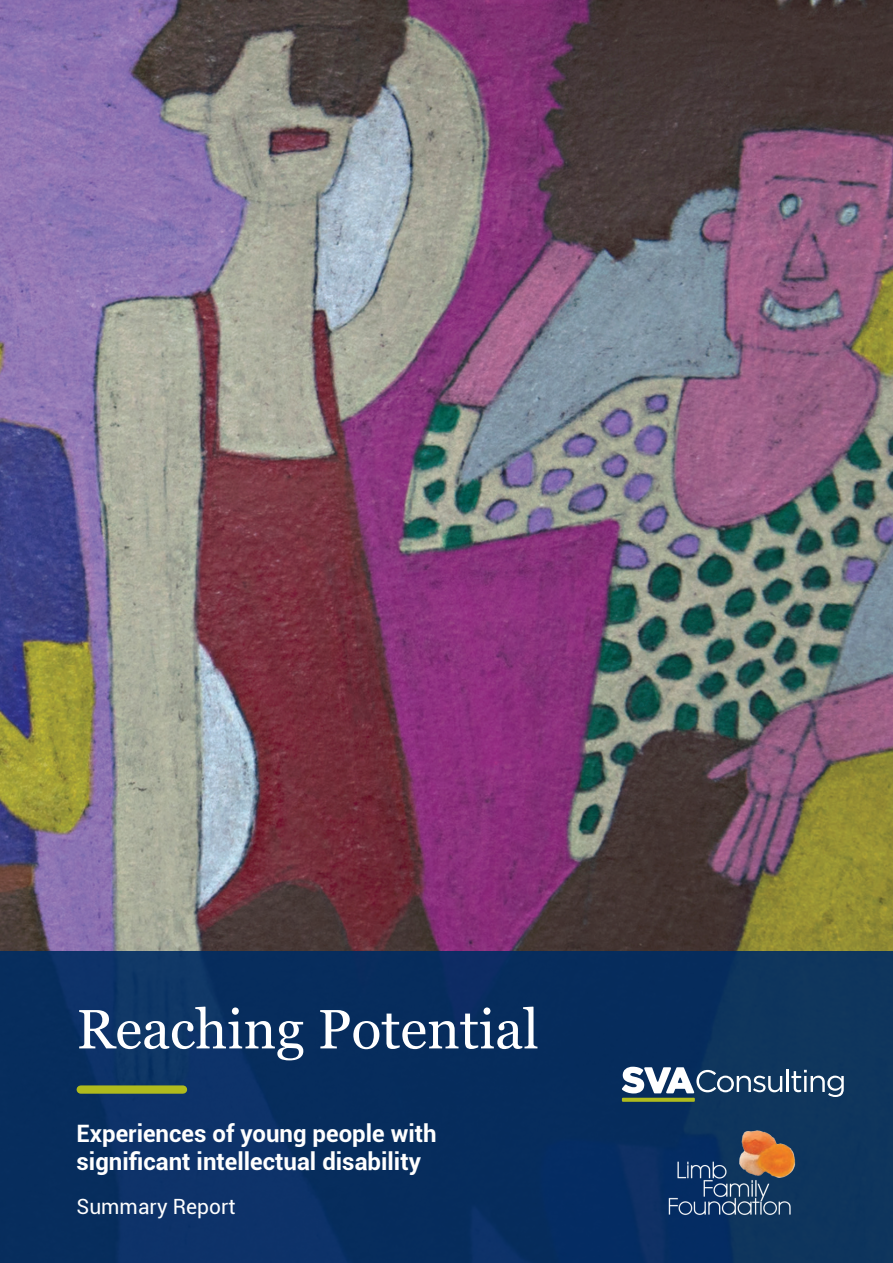
<style>
.page{position:relative;width:893px;height:1263px;background:#fff}
.page>*{position:absolute;margin:0;border:0;box-sizing:border-box;transform-origin:0 0}
.Heading_1{font:55.35px "Georgia";color:#fff}
.Heading_2{font:700 24px/28.8px "Roboto";color:#fff}
.Intro{font:21px "Roboto";color:#fff}
</style>
<div class="page">
<img style="left:0;top:0;width:893px;height:951px">
<div style="left:0;top:951px;width:893px;height:312px;background:linear-gradient(to right,#092e63,#0b315c)"></div>
<div style="left:81px;top:1085px;width:102px;height:9px;background:#b0bb1d"></div>
<img style="left:660px;top:1123px;width:145px;height:92px">
<hr style="left:786px;top:1069px;width:3px;height:23px;background:#fff">
<svg style="left:791px;top:1070px;width:53px;height:27px"></svg>
<svg style="left:622px;top:1098px;width:73px;height:4px"></svg>
<svg style="left:622px;top:1067px;width:160px;height:26px"></svg>
<p class="Heading_1" style="left:77px;top:989px;width:464px">Reaching Potential</p>
<p class="Heading_2" style="left:77px;top:1118px;width:362px">Experiences of young people with significant intellectual disability</p>
<p class="Intro" style="left:77px;top:1192px;width:161px">Summary Report</p>
</div>
